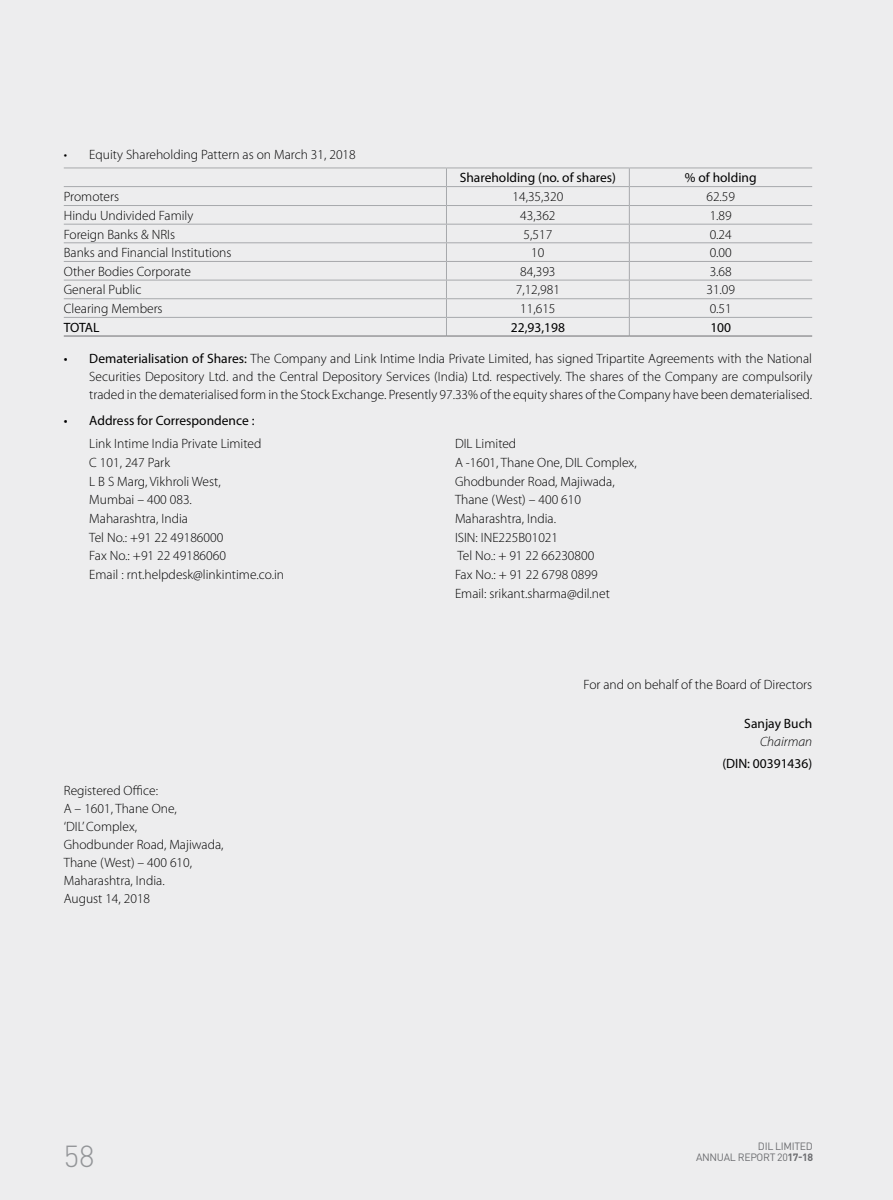
<style>
.page{position:relative;width:893px;height:1200px;background:#fff}
.page>*{position:absolute;margin:0;border:0;box-sizing:border-box;transform-origin:0 0}
.t1{font:300 30px "DIN Pro";color:#939598}
.t2{font:300 13.5px/18px "Myriad Pro";color:#000}
.t3{font:13.5px "Myriad Pro";color:#000}
.t4{font:italic 300 13.5px "Myriad Pro";color:#000}
.t5{font:10.5px "DIN Pro";letter-spacing:-.03em;color:#6d6e71}
.s1{font-weight:400}
.s2{font-weight:700}
</style>
<div class="page">
<div style="left:0;top:0;width:893px;height:1199px;background:#ededee"></div>
<hr style="left:64px;top:186px;width:382px;height:1px;background:#a7a9ac">
<hr style="left:446px;top:186px;width:183px;height:1px;background:#a7a9ac">
<hr style="left:629px;top:186px;width:183px;height:1px;background:#a7a9ac">
<hr style="left:64px;top:205px;width:382px;height:1px;background:#a7a9ac">
<hr style="left:446px;top:205px;width:183px;height:1px;background:#a7a9ac">
<hr style="left:629px;top:205px;width:183px;height:1px;background:#a7a9ac">
<hr style="left:64px;top:224px;width:382px;height:1px;background:#a7a9ac">
<hr style="left:446px;top:224px;width:183px;height:1px;background:#a7a9ac">
<hr style="left:629px;top:224px;width:183px;height:1px;background:#a7a9ac">
<hr style="left:64px;top:242px;width:382px;height:1px;background:#a7a9ac">
<hr style="left:446px;top:242px;width:183px;height:1px;background:#a7a9ac">
<hr style="left:629px;top:242px;width:183px;height:1px;background:#a7a9ac">
<hr style="left:64px;top:261px;width:382px;height:1px;background:#a7a9ac">
<hr style="left:446px;top:261px;width:183px;height:1px;background:#a7a9ac">
<hr style="left:629px;top:261px;width:183px;height:1px;background:#a7a9ac">
<hr style="left:64px;top:280px;width:382px;height:1px;background:#a7a9ac">
<hr style="left:446px;top:280px;width:183px;height:1px;background:#a7a9ac">
<hr style="left:629px;top:280px;width:183px;height:1px;background:#a7a9ac">
<hr style="left:64px;top:298px;width:382px;height:1px;background:#a7a9ac">
<hr style="left:446px;top:298px;width:183px;height:1px;background:#a7a9ac">
<hr style="left:629px;top:298px;width:183px;height:1px;background:#a7a9ac">
<hr style="left:64px;top:317px;width:382px;height:1px;background:#a7a9ac">
<hr style="left:446px;top:317px;width:183px;height:1px;background:#a7a9ac">
<svg style="left:446px;top:168px;width:1px;height:167px"></svg>
<hr style="left:629px;top:317px;width:183px;height:1px;background:#a7a9ac">
<svg style="left:629px;top:168px;width:1px;height:167px"></svg>
<hr style="left:64px;top:167px;width:382px;height:1px;background:#a7a9ac">
<hr style="left:446px;top:167px;width:183px;height:1px;background:#a7a9ac">
<hr style="left:629px;top:167px;width:183px;height:1px;background:#a7a9ac">
<hr style="left:64px;top:335px;width:382px;height:1px;background:#6d6e71">
<hr style="left:446px;top:335px;width:183px;height:1px;background:#6d6e71">
<hr style="left:629px;top:335px;width:183px;height:1px;background:#6d6e71">
<p class="t2" style="left:64px;top:146px;width:293px">• Equity Shareholding Pattern as on March 31, 2018</p>
<p class="t3" style="left:460px;top:169px;width:158px">Shareholding (no. of shares)</p>
<p class="t3" style="left:685px;top:169px;width:73px">% of holding</p>
<p class="t2" style="left:64px;top:188px;width:57px">Promoters</p>
<p class="t2" style="left:512px;top:188px;width:52px">14,35,320</p>
<p class="t2" style="left:706px;top:188px;width:30px">62.59</p>
<p class="t2" style="left:64px;top:206px;width:131px">Hindu Undivided Family</p>
<p class="t2" style="left:520px;top:206px;width:37px">43,362</p>
<p class="t2" style="left:710px;top:206px;width:24px">1.89</p>
<p class="t2" style="left:64px;top:225px;width:113px">Foreign Banks &amp; NRIs</p>
<p class="t2" style="left:524px;top:225px;width:30px">5,517</p>
<p class="t2" style="left:710px;top:225px;width:24px">0.24</p>
<p class="t2" style="left:64px;top:244px;width:169px">Banks and Financial Institutions</p>
<p class="t2" style="left:531px;top:244px;width:15px">10</p>
<p class="t2" style="left:710px;top:244px;width:24px">0.00</p>
<p class="t2" style="left:64px;top:262px;width:129px">Other Bodies Corporate</p>
<p class="t2" style="left:520px;top:262px;width:37px">84,393</p>
<p class="t2" style="left:710px;top:262px;width:24px">3.68</p>
<p class="t2" style="left:64px;top:281px;width:79px">General Public</p>
<p class="t2" style="left:516px;top:281px;width:46px">7,12,981</p>
<p class="t2" style="left:706px;top:281px;width:30px">31.09</p>
<p class="t2" style="left:64px;top:300px;width:100px">Clearing Members</p>
<p class="t2" style="left:520px;top:300px;width:37px">11,615</p>
<p class="t2" style="left:710px;top:300px;width:24px">0.51</p>
<p class="t3" style="left:64px;top:319px;width:37px">TOTAL</p>
<p class="t3" style="left:511px;top:319px;width:56px">22,93,198</p>
<p class="t3" style="left:710px;top:319px;width:22px">100</p>
<p class="t2" style="left:89px;top:349px;width:724px;text-align:justify;text-indent:-26px"><span class="s1">• Dematerialisation of Shares:</span> The Company and Link Intime India Private Limited, has signed Tripartite Agreements with the National Securities Depository Ltd. and the Central Depository Services (India) Ltd. respectively. The shares of the Company are compulsorily traded in the dematerialised form in the Stock Exchange. Presently 97.33% of the equity shares of the Company have been dematerialised.</p>
<p class="t3" style="left:64px;top:412px;width:192px">• Address for Correspondence :</p>
<p class="t2" style="left:89px;top:435px;width:174px">Link Intime India Private Limited</p>
<p class="t2" style="left:455px;top:435px;width:63px">DIL Limited</p>
<p class="t2" style="left:89px;top:453px;width:82px">C 101, 247 Park</p>
<p class="t2" style="left:455px;top:453px;width:183px">A -1601, Thane One, DIL Complex,</p>
<p class="t2" style="left:89px;top:472px;width:133px">L B S Marg, Vikhroli West,</p>
<p class="t2" style="left:455px;top:472px;width:161px">Ghodbunder Road, Majiwada,</p>
<p class="t2" style="left:89px;top:491px;width:104px">Mumbai – 400 083.</p>
<p class="t2" style="left:455px;top:491px;width:127px">Thane (West) – 400 610</p>
<p class="t2" style="left:89px;top:509px;width:100px">Maharashtra, India</p>
<p class="t2" style="left:455px;top:509px;width:103px">Maharashtra, India.</p>
<p class="t2" style="left:89px;top:528px;width:135px">Tel No.: +91 22 49186000</p>
<p class="t2" style="left:455px;top:528px;width:105px">ISIN: INE225B01021</p>
<p class="t2" style="left:89px;top:547px;width:138px">Fax No.: +91 22 49186060</p>
<p class="t2" style="left:457px;top:547px;width:138px">Tel No.: + 91 22 66230800</p>
<p class="t2" style="left:89px;top:565px;width:196px">Email : rnt.helpdesk@linkintime.co.in</p>
<p class="t2" style="left:455px;top:565px;width:156px;line-height:18.6px">Fax No.: + 91 22 6798 0899<br>Email: srikant.sharma@dil.net</p>
<p class="t2" style="left:64px;top:781px;width:161px">Registered Office:<br>A – 1601, Thane One,<br>‘DIL’ Complex,<br>Ghodbunder Road, Majiwada,<br>Thane (West) – 400 610,<br>Maharashtra, India.<br>August 14, 2018</p>
<p class="t2" style="left:584px;top:675px;width:230px">For and on behalf of the Board of Directors</p>
<p class="t3" style="left:744px;top:715px;width:69px">Sanjay Buch</p>
<p class="t4" style="left:760px;top:734px;width:54px">Chairman</p>
<p class="t3" style="left:722px;top:755px;width:91px">(DIN: 00391436)</p>
<p class="t5" style="left:758px;top:1139px;width:57px">DIL LIMITED</p>
<h1 class="t1" style="left:64px;top:1135px;width:32px">58</h1>
<p class="t5" style="left:696px;top:1149px;width:118px">ANNUAL REPORT 20<span class="s2">17-18</span></p>
</div>
